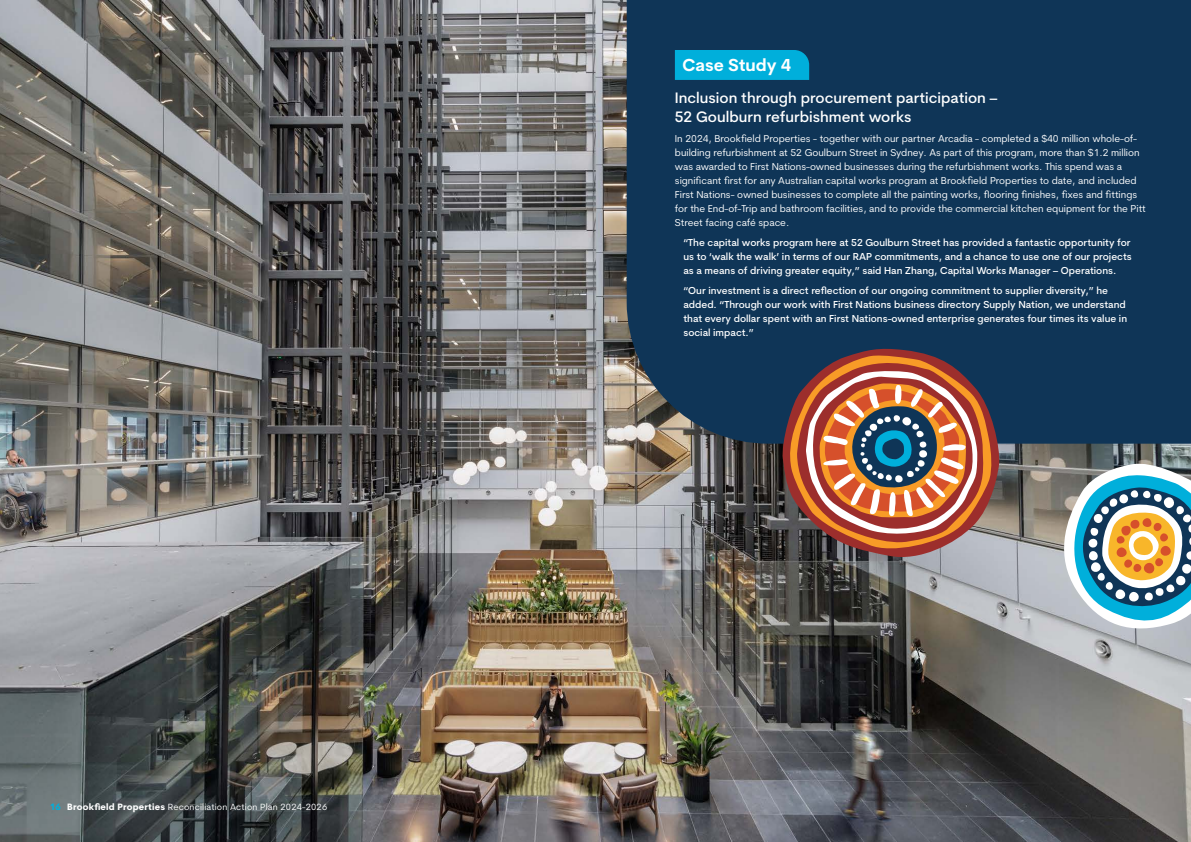
<style>
.page{position:relative;width:1191px;height:842px;background:#fff}
.page>*{position:absolute;margin:0;border:0;box-sizing:border-box;transform-origin:0 0}
.t1{font:700 17px "Cerebri Sans";color:#fff}
.Heading_2{font:500 15px/19px "Cerebri Sans";color:#fff}
.Lead_Paragraph{font:10px/14px "Cerebri Sans";color:#fff}
.t2{font:500 10px/14px "Cerebri Sans";color:#fff;text-align:justify}
.t3{font:9px "Cerebri Sans";letter-spacing:.02em;color:#fff}
.t4{font:800 9px "Cerebri Sans";color:#00afdb}
.s1{font-weight:800}
</style>
<div class="page">
<img style="left:0;top:0;width:1191px;height:842px">
<div style="left:626px;top:0;width:565px;height:444px;background:#0f3557"></div>
<div style="left:675px;top:50px;width:134px;height:30px;background:#00afdb"></div>
<svg style="left:780px;top:347px;width:220px;height:215px;background:#4e505e"></svg>
<svg style="left:785px;top:354px;width:207px;height:200px;background:#835445"></svg>
<svg style="left:805px;top:370px;width:172px;height:167px"></svg>
<svg style="left:1055px;top:461px;width:136px;height:174px"></svg>
<p class="t4" style="left:50px;top:801px;width:12px">16</p>
<p class="t3" style="left:67px;top:801px;width:261px"><span class="s1">Brookfield Properties</span> Reconciliation Action Plan 2024-2026</p>
<p class="t1" style="left:682px;top:54px;width:110px">Case Study 4</p>
<p class="Heading_2" style="left:675px;top:88px;width:324px">Inclusion through procurement participation –<br>52 Goulburn refurbishment works</p>
<p class="Lead_Paragraph" style="left:675px;top:131px;width:472px">In 2024, Brookfield Properties - together with our partner Arcadia - completed a $40 million whole-of&shy;building refurbishment at 52 Goulburn Street in Sydney. As part of this program, more than $1.2 million was awarded to First Nations-owned businesses during the refurbishment works. This spend was a significant first for any Australian capital works program at Brookfield Properties to date, and included First Nations- owned businesses to complete all the painting works, flooring finishes, fixes and fittings for the End-of-Trip and bathroom facilities, and to provide the commercial kitchen equipment for the Pitt Street facing café space.</p>
<p class="t2" style="left:683px;top:235px;width:450px">“The capital works program here at 52 Goulburn Street has provided a fantastic opportunity for us to ‘walk the walk’ in terms of our RAP commitments, and a chance to use one of our projects as a means of driving greater equity,” said Han Zhang, Capital Works Manager – Operations.</p>
<p class="t2" style="left:683px;top:283px;width:445px;text-align:left">“Our investment is a direct reflection of our ongoing commitment to supplier diversity,” he added. “Through our work with First Nations business directory Supply Nation, we understand that every dollar spent with an First Nations-owned enterprise generates four times its value in social impact.”</p>
</div>
